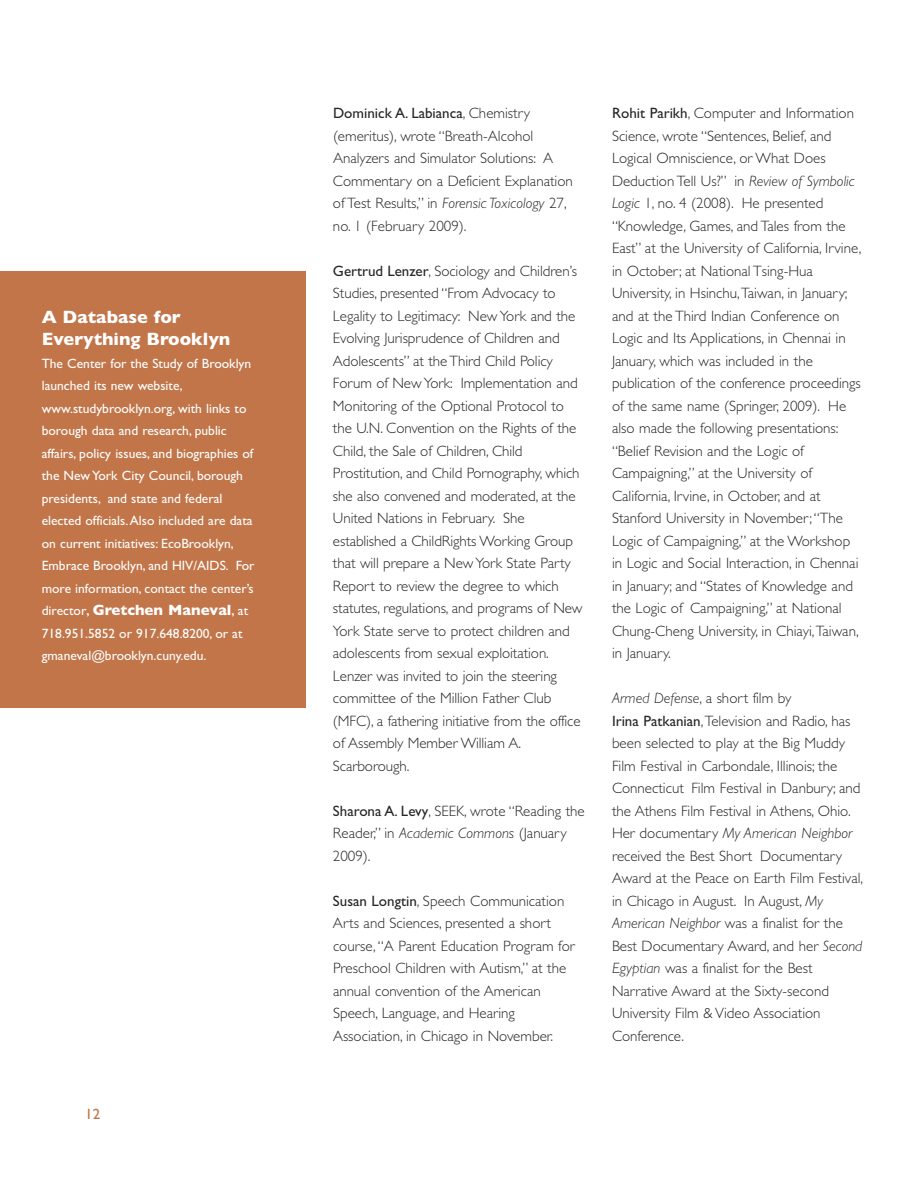
<style>
.page{position:relative;width:918px;height:1188px;background:#fff}
.page>*{position:absolute;margin:0;border:0;box-sizing:border-box;transform-origin:0 0}
.t1{font:700 18px/22.5px "Gill Sans";color:#fff}
.t2{font:300 15px/22.5px "Gill Sans";color:#272627}
.t3{font:700 15px "Gill Sans";color:#fff}
.t4{font:15px "Gill Sans";color:#c17549}
.t5{font:13.5px/22.5px "Gill Sans";color:#fff}
.s1{font-weight:400;font-size:13.5px}
.s2{font-weight:400}
.s3{font-style:italic}
</style>
<div class="page">
<div style="left:0;top:271px;width:306px;height:436px;background:#c17549"></div>
<p class="t1" style="left:42px;top:305px;width:190px">A Database for<br>Everything Brooklyn</p>
<p class="t5" style="left:42px;top:352px;width:214px">The Center for the Study of Brooklyn launched its new website, www.studybrooklyn.org, with links to borough data and research, public affairs, policy issues, and biographies of the New York City Council, borough presidents, and state and federal elected officials.Also included are data on current initiatives: EcoBrooklyn, Embrace Brooklyn, and HIV/AIDS. For more information, contact the center’s</p>
<p class="t3" style="left:42px;top:601px;width:208px"><span class="s1">director</span><span class="s2">,</span> Gretchen Maneval<span class="s2">,</span> <span class="s1">at</span></p>
<p class="t5" style="left:42px;top:622px;width:202px">718.951.5852 or 917.648.8200, or at gmaneval@brooklyn.cuny.edu.</p>
<p class="t4" style="left:85px;top:1105px;width:16px">12</p>
<p class="t2" style="left:333px;top:102px;width:241px"><span class="s2">Dominick A. Labianca</span>, Chemistry (emeritus), wrote “Breath-Alcohol Analyzers and Simulator Solutions: A Commentary on a Deficient Explanation of Test Results,” in <span class="s3">Forensic Toxicology</span> 27, no. 1 (February 2009).</p>
<p class="t2" style="left:333px;top:259px;width:251px"><span class="s2">Gertrud Lenzer</span>, Sociology and Children’s Studies, presented “From Advocacy to Legality to Legitimacy: New York and the Evolving Jurisprudence of Children and Adolescents” at the Third Child Policy Forum of New York: Implementation and Monitoring of the Optional Protocol to the U.N. Convention on the Rights of the Child, the Sale of Children, Child Prostitution, and Child Pornography, which she also convened and moderated, at the United Nations in February. She established a ChildRights Working Group that will prepare a New York State Party Report to review the degree to which statutes, regulations, and programs of New York State serve to protect children and adolescents from sexual exploitation.<br>Lenzer was invited to join the steering committee of the Million Father Club (MFC), a fathering initiative from the office of Assembly Member William A.<br>Scarborough.</p>
<p class="t2" style="left:333px;top:799px;width:253px"><span class="s2">Sharona A. Levy</span>, SEEK, wrote “Reading the<br>Reader,” in <span class="s3">Academic Commons</span> (January<br>2009).</p>
<p class="t2" style="left:333px;top:889px;width:243px"><span class="s2">Susan Longtin</span>, Speech Communication Arts and Sciences, presented a short course,“A Parent Education Program for Preschool Children with Autism,” at the annual convention of the American Speech, Language, and Hearing Association, in Chicago in November.</p>
<p class="t2" style="left:612px;top:102px;width:251px"><span class="s2">Rohit Parikh</span>, Computer and Information Science, wrote “Sentences, Belief, and Logical Omniscience, or What Does Deduction Tell Us?” in <span class="s3">Review of Symbolic Logic</span> 1, no. 4 (2008). He presented “Knowledge, Games, and Tales from the East” at the University of California, Irvine, in October; at National Tsing-Hua University, in Hsinchu,Taiwan, in January; and at the Third Indian Conference on Logic and Its Applications, in Chennai in January, which was included in the publication of the conference proceedings of the same name (Springer, 2009). He also made the following presentations: “Belief Revision and the Logic of Campaigning,” at the University of California, Irvine, in October, and at Stanford University in November;“The Logic of Campaigning,” at the Workshop in Logic and Social Interaction, in Chennai in January; and “States of Knowledge and the Logic of Campaigning,” at National Chung-Cheng University, in Chiayi,Taiwan, in January.</p>
<p class="t2" style="left:612px;top:687px;width:253px"><span class="s3">Armed Defense</span>, a short film by<br><span class="s2">Irina Patkanian</span>,Television and Radio, has been selected to play at the Big Muddy Film Festival in Carbondale, Illinois; the Connecticut Film Festival in Danbury; and the Athens Film Festival in Athens, Ohio.<br>Her documentary <span class="s3">My American Neighbor </span>received the Best Short Documentary Award at the Peace on Earth Film Festival, in Chicago in August. In August, <span class="s3">My American Neighbor</span> was a finalist for the Best Documentary Award, and her <span class="s3">Second Egyptian</span> was a finalist for the Best Narrative Award at the Sixty-second University Film &amp; Video Association Conference.</p>
</div>
